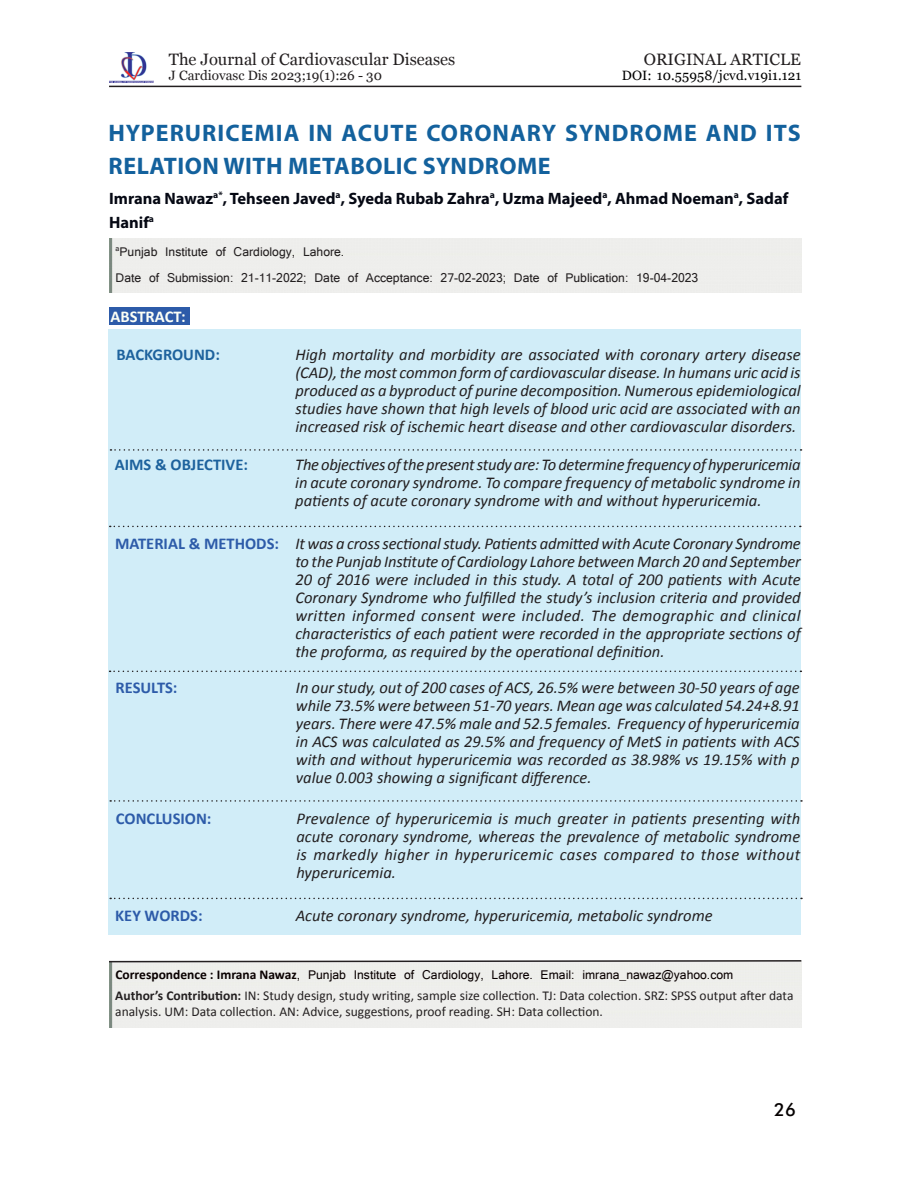
<style>
.page{position:relative;width:918px;height:1188px;background:#fff}
.page>*{position:absolute;margin:0;border:0;box-sizing:border-box;transform-origin:0 0}
._1__Headline{font:700 24px/33px "Myriad Pro";letter-spacing:.025em;color:#13619d}
._8__Footer{font:500 18px "Futura BT";color:#050000}
._10__Table_and_Fig_c{font:italic 16.5px/18px "Calibri";color:#231f20;text-align:justify}
._5__Abstract{font:italic 16.5px/18px "Calibri";color:#231f20;text-align:justify}
._4__Authors_name{font:700 16.5px/24px "Myriad Pro";color:#050813}
._5__Abstract-2{font:700 16.5px "Calibri";color:#2d5ba9}
._10__Table_and_Fig_c-2{font:16.5px "Georgia";color:#231f20}
._5__Abstract-3{font:700 16.5px "Calibri";color:#1d629d}
._3__Category{font:16.5px "Georgia";color:#231f20}
._5__Abstract-4{font:700 16.5px "Calibri";color:#fcfff6}
._10__Table_and_Fig_c-3{font:13.5px/16.5px "Calibri";color:#231f20}
._4__Authors_name-2{font:13.5px "Latha";color:#231f20}
._5__Abstract-5{font:13.5px "Latha";color:#090000}
._8__Footer-2{font:13.5px "Georgia";color:#231f20}
._5__Abstract-6{font:13.5px "Georgia";letter-spacing:.01em;color:#000}
.s1{font-family:"Calibri";font-weight:700}
.s2{font-weight:700}
</style>
<div class="page">
<hr style="left:109px;top:86px;width:692px;height:1px;background:#231f20">
<img style="left:110px;top:52px;width:44px;height:30px">
<div style="left:108px;top:330px;width:692px;height:605px;background:#d1edf8"></div>
<div style="left:109px;top:308px;width:81px;height:17px;background:#2d5ba9"></div>
<svg style="left:110px;top:449px;width:692px;height:2px"></svg>
<svg style="left:110px;top:671px;width:691px;height:1px"></svg>
<svg style="left:110px;top:526px;width:691px;height:1px"></svg>
<svg style="left:110px;top:800px;width:692px;height:2px"></svg>
<svg style="left:110px;top:898px;width:692px;height:1px"></svg>
<svg style="left:109px;top:960px;width:693px;height:3px;background:#8a8888"></svg>
<p class="_10__Table_and_Fig_c-2" style="left:169px;top:49px;width:288px">The Journal of Cardiovascular Diseases</p>
<p class="_8__Footer-2" style="left:169px;top:68px;width:215px">J Cardiovasc Dis 2023;19(1):26 - 30</p>
<p class="_3__Category" style="left:644px;top:49px;width:158px">ORIGINAL ARTICLE</p>
<p class="_5__Abstract-6" style="left:622px;top:67px;width:181px">DOI: 10.55958/jcvd.v19i1.121</p>
<p class="_1__Headline" style="left:109px;top:115px;width:693px">HYPERURICEMIA IN ACUTE CORONARY SYNDROME AND ITS<br>RELATION WITH METABOLIC SYNDROME</p>
<p class="_4__Authors_name" style="left:109px;top:186px;width:681px">Imrana Nawaz<sup>a*</sup>, Tehseen Javed<sup>a</sup>, Syeda Rubab Zahra<sup>a</sup>, Uzma Majeed<sup>a</sup>, Ahmad Noeman<sup>a</sup>, Sadaf<br>Hanif<sup>a</sup></p>
<p class="_4__Authors_name-2" style="left:116px;top:241px;width:230px"><sup>a</sup>Punjab Institute of Cardiology, Lahore.</p>
<p class="_4__Authors_name-2" style="left:116px;top:267px;width:584px">Date of Submission: 21-11-2022; Date of Acceptance: 27-02-2023; Date of Publication: 19-04-2023</p>
<p class="_5__Abstract-4" style="left:111px;top:306px;width:76px">ABSTRACT:</p>
<p class="_5__Abstract-3" style="left:117px;top:344px;width:105px">BACKGROUND:</p>
<p class="_5__Abstract" style="left:295px;top:345px;width:507px">High mortality and morbidity are associated with coronary artery disease (CAD), the most common form of cardiovascular disease. In humans uric acid is produced as a byproduct of purine decomposition. Numerous epidemiological studies have shown that high levels of blood uric acid are associated with an increased risk of ischemic heart disease and other cardiovascular disorders.</p>
<p class="_5__Abstract-3" style="left:115px;top:455px;width:135px">AIMS &amp; OBJECTIVE:</p>
<p class="_5__Abstract" style="left:295px;top:455px;width:507px">The objectives of the present study are: To determine frequency of hyperuricemia in acute coronary syndrome. To compare frequency of metabolic syndrome in patients of acute coronary syndrome with and without hyperuricemia.</p>
<p class="_5__Abstract-2" style="left:115px;top:534px;width:166px">MATERIAL &amp; METHODS:</p>
<p class="_10__Table_and_Fig_c" style="left:295px;top:534px;width:507px">It was a cross sectional study. Patients admitted with Acute Coronary Syndrome to the Punjab Institute of Cardiology Lahore between March 20 and September 20 of 2016 were included in this study. A total of 200 patients with Acute Coronary Syndrome who fulfilled the study’s inclusion criteria and provided written informed consent were included. The demographic and clinical characteristics of each patient were recorded in the appropriate sections of the proforma, as required by the operational definition.</p>
<p class="_5__Abstract-2" style="left:116px;top:677px;width:63px">RESULTS:</p>
<p class="_10__Table_and_Fig_c" style="left:296px;top:678px;width:505px">In our study, out of 200 cases of ACS, 26.5% were between 30-50 years of age while 73.5% were between 51-70 years. Mean age was calculated 54.24+8.91 years. There were 47.5% male and 52.5 females. Frequency of hyperuricemia in ACS was calculated as 29.5% and frequency of MetS in patients with ACS with and without hyperuricemia was recorded as 38.98% vs 19.15% with p value 0.003 showing a significant difference.</p>
<p class="_5__Abstract-2" style="left:116px;top:808px;width:97px">CONCLUSION:</p>
<p class="_10__Table_and_Fig_c" style="left:296px;top:809px;width:505px">Prevalence of hyperuricemia is much greater in patients presenting with acute coronary syndrome, whereas the prevalence of metabolic syndrome is markedly higher in hyperuricemic cases compared to those without hyperuricemia.</p>
<p class="_5__Abstract-2" style="left:115px;top:905px;width:89px">KEY WORDS:</p>
<p class="_10__Table_and_Fig_c" style="left:296px;top:905px;width:418px">Acute coronary syndrome, hyperuricemia, metabolic syndrome</p>
<p class="_5__Abstract-5" style="left:115px;top:964px;width:619px"><span class="s1">Correspondence : Imrana Nawaz</span>, Punjab Institute of Cardiology, Lahore. Email: imrana_nawaz@yahoo.com</p>
<p class="_10__Table_and_Fig_c-3" style="left:115px;top:986px;width:680px"><span class="s2">Author’s Contribution:</span> IN: Study design, study writing, sample size collection. TJ: Data colection. SRZ: SPSS output after data analysis. UM: Data collection. AN: Advice, suggestions, proof reading. SH: Data collection.</p>
<p class="_8__Footer" style="left:774px;top:1099px;width:23px">26</p>
</div>
